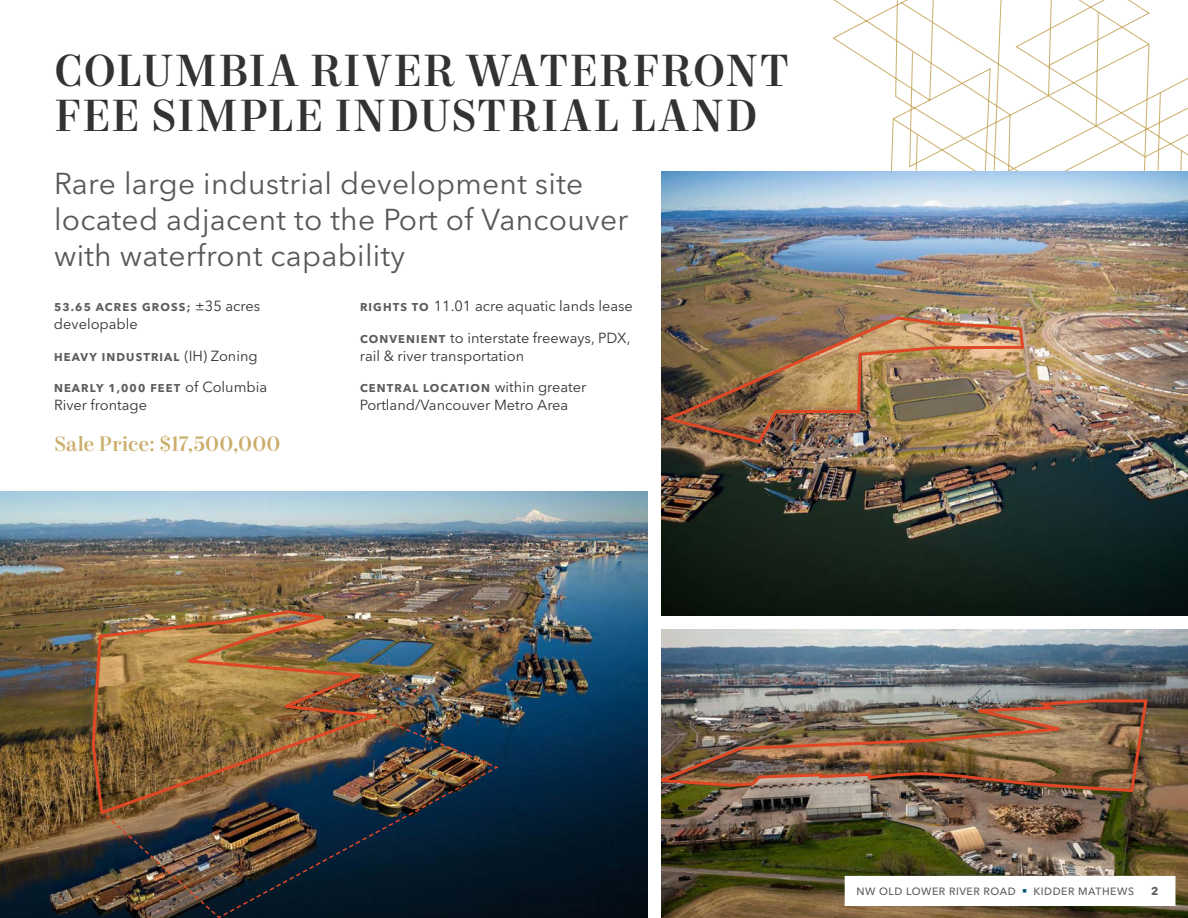
<style>
.page{position:relative;width:1188px;height:918px;background:#fff}
.page>*{position:absolute;margin:0;border:0;box-sizing:border-box;transform-origin:0 0}
.Headline_-_Level_1_-_Large_-_All_Caps_-_{font:500 45px/45px "Mort Modern 09";letter-spacing:.025em;color:#313234}
.Callout_Text_-_White{font:30px/36px "Avenir Next LT Pro";letter-spacing:.01em;color:#57585a}
.Title_Case_Title_-_Ash{font:500 21px "Mort Modern 09";letter-spacing:.005em;color:#cbae6b}
.Bullets_-_Level_1{font:14.55px/18px "Avenir Next LT Pro";color:#313234}
.Bullets_-_Level_1-2{font:700 11.25px "Avenir Next LT Pro";letter-spacing:.1em;color:#5e5d5d}
.t1{font:500 10.5px "Avenir Next LT Pro";letter-spacing:.05em;color:#5e5d5d}
.s1{font-weight:400;font-size:14.55px;color:#313234}
.s2{font-weight:700;font-size:11.25px;color:#5e5d5d}
.s3{color:#00586f}
</style>
<div class="page">
<svg style="left:784px;top:0;width:404px;height:172px"></svg>
<img style="left:662px;top:630px;width:526px;height:288px">
<img style="left:0;top:491px;width:648px;height:427px">
<img style="left:662px;top:172px;width:526px;height:443px">
<img style="left:90px;top:609px;width:299px;height:208px">
<img style="left:100px;top:714px;width:400px;height:204px">
<img style="left:661px;top:315px;width:365px;height:130px">
<img style="left:661px;top:698px;width:488px;height:131px">
<svg style="left:845px;top:876px;width:330px;height:30px"></svg>
<p class="Headline_-_Level_1_-_Large_-_All_Caps_-_" style="left:54px;top:51px;width:737px">COLUMBIA RIVER WATERFRONT<br>FEE SIMPLE INDUSTRIAL LAND</p>
<p class="Callout_Text_-_White" style="left:54px;top:166px;width:576px">Rare large industrial development site located adjacent to the Port of Vancouver with waterfront capability</p>
<p class="Bullets_-_Level_1-2" style="left:54px;top:300px;width:208px">53.65 ACRES GROSS; <span class="s1">±35 acres</span></p>
<p class="Bullets_-_Level_1" style="left:54px;top:315px;width:85px">developable</p>
<p class="Bullets_-_Level_1-2" style="left:54px;top:350px;width:205px">HEAVY INDUSTRIAL <span class="s1">(IH) Zoning</span></p>
<p class="Bullets_-_Level_1-2" style="left:54px;top:381px;width:215px">NEARLY 1,000 FEET <span class="s1">of Columbia</span></p>
<p class="Bullets_-_Level_1" style="left:54px;top:396px;width:95px">River frontage</p>
<p class="Bullets_-_Level_1" style="left:360px;top:297px;width:274px"><span class="s2">RIGHTS TO</span> 11.01 acre aquatic lands lease</p>
<p class="Bullets_-_Level_1" style="left:360px;top:329px;width:272px"><span class="s2">CONVENIENT</span> to interstate freeways, PDX, rail &amp; river transportation</p>
<p class="Bullets_-_Level_1-2" style="left:360px;top:381px;width:228px">CENTRAL LOCATION <span class="s1">within greater</span></p>
<p class="Bullets_-_Level_1" style="left:360px;top:396px;width:210px">Portland/Vancouver Metro Area</p>
<p class="Title_Case_Title_-_Ash" style="left:54px;top:431px;width:228px">Sale Price: $17,500,000</p>
<p class="t1" style="left:857px;top:885px;width:279px">NW OLD LOWER RIVER ROAD <span class="s3">■</span> KIDDER MATHEWS</p>
<p class="Bullets_-_Level_1-2" style="left:1151px;top:884px;width:9px">2</p>
</div>
